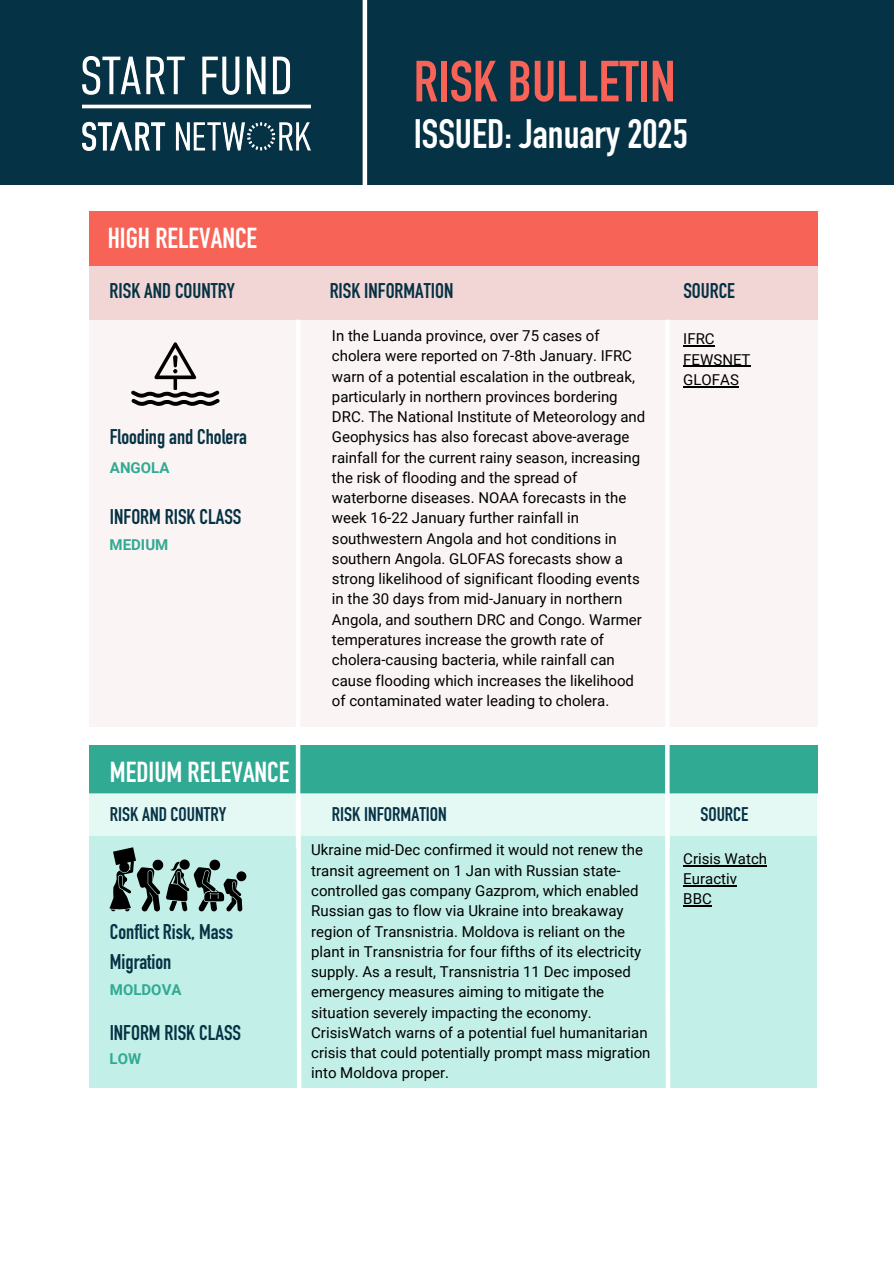
<style>
.page{position:relative;width:894px;height:1264px;background:#fff}
.page>*{position:absolute;margin:0;border:0;box-sizing:border-box;transform-origin:0 0}
.t1{font:700 57px "DIN Condensed";color:#f76357}
.t2{font:700 40.5px "DIN Condensed";color:#fff}
.t3{font:700 28.5px "DIN Condensed";color:#fff}
.t4{font:700 21px/29.2px "DIN Condensed";color:#053244}
.t5{font:700 19.5px "DIN Condensed";color:#053244}
.t6{font:15px/20.2px "Roboto";color:#000}
.t7{font:700 15px "Roboto";color:#30aa93}
</style>
<div class="page">
<div style="left:0;top:0;width:893px;height:185px;background:#053244"></div>
<div style="left:362px;top:0;width:5px;height:185px;background:#fff"></div>
<div style="left:89px;top:793px;width:728px;height:294px;background:#c2efe7"></div>
<svg style="left:292px;top:726px;width:11px;height:362px"></svg>
<svg style="left:661px;top:726px;width:11px;height:362px"></svg>
<div style="left:89px;top:320px;width:728px;height:406px;background:#fbf4f4"></div>
<img style="left:83px;top:56px;width:228px;height:95px">
<div style="left:89px;top:265px;width:728px;height:55px;background:#f2d6d6"></div>
<div style="left:89px;top:211px;width:728px;height:54px;background:#f76357"></div>
<div style="left:89px;top:745px;width:728px;height:48px;background:#30aa93"></div>
<div style="left:89px;top:793px;width:728px;height:42px;background:#e4f8f4"></div>
<hr style="left:665px;top:320px;width:4px;height:528px;background:#fff">
<hr style="left:296px;top:320px;width:4px;height:528px;background:#fff">
<svg style="left:131px;top:342px;width:89px;height:64px"></svg>
<svg style="left:109px;top:847px;width:137px;height:64px"></svg>
<hr style="left:683px;top:345px;width:31px;height:1px;background:#000">
<hr style="left:683px;top:366px;width:67px;height:1px;background:#000">
<hr style="left:683px;top:386px;width:55px;height:1px;background:#000">
<hr style="left:683px;top:865px;width:84px;height:1px;background:#000">
<hr style="left:683px;top:885px;width:53px;height:1px;background:#000">
<svg style="left:683px;top:905px;width:28px;height:1px"></svg>
<p class="t1" style="left:413px;top:61px;width:263px">RISK BULLETIN</p>
<p class="t2" style="left:413px;top:119px;width:275px">ISSUED: January 2025</p>
<h3 class="t3" style="left:108px;top:227px;width:151px">HIGH RELEVANCE</h3>
<p class="t4" style="left:110px;top:279px;width:127px">RISK AND COUNTRY</p>
<p class="t4" style="left:329px;top:279px;width:125px">RISK INFORMATION</p>
<h4 class="t4" style="left:683px;top:279px;width:53px">SOURCE</h4>
<p class="t3" style="left:125px;top:233px;width:151px">HIGH RELEVANCE</p>
<h2 class="t4" style="left:110px;top:425px;width:139px">Flooding and Cholera</h2>
<p class="t7" style="left:110px;top:459px;width:61px">ANGOLA</p>
<p class="t4" style="left:110px;top:504px;width:133px">INFORM RISK CLASS</p>
<p class="t7" style="left:110px;top:536px;width:60px">MEDIUM</p>
<h1 class="t6" style="left:332px;top:326px;width:315px">In the Luanda province, over 75 cases of cholera were reported on 7-8th January. IFRC warn of a potential escalation in the outbreak, particularly in northern provinces bordering DRC. The National Institute of Meteorology and Geophysics has also forecast above-average rainfall for the current rainy season, increasing the risk of flooding and the spread of waterborne diseases. NOAA forecasts in the week 16-22 January further rainfall in southwestern Angola and hot conditions in southern Angola. GLOFAS forecasts show a strong likelihood of significant flooding events in the 30 days from mid-January in northern Angola, and southern DRC and Congo. Warmer temperatures increase the growth rate of cholera-causing bacteria, while rainfall can cause flooding which increases the likelihood of contaminated water leading to cholera.</h1>
<h2 class="t6" style="left:683px;top:329px;width:69px">IFRC<br>FEWSNET<br>GLOFAS</h2>
<h5 class="t3" style="left:110px;top:761px;width:181px">MEDIUM RELEVANCE</h5>
<h3 class="t5" style="left:110px;top:807px;width:118px">RISK AND COUNTRY</h3>
<h5 class="t5" style="left:332px;top:807px;width:116px">RISK INFORMATION</h5>
<h6 class="t5" style="left:700px;top:807px;width:49px">SOURCE</h6>
<h2 class="t6" style="left:311px;top:840px;width:341px">Ukraine mid-Dec confirmed it would not renew the transit agreement on 1 Jan with Russian state&shy;controlled gas company Gazprom, which enabled Russian gas to flow via Ukraine into breakaway region of Transnistria. Moldova is reliant on the plant in Transnistria for four fifths of its electricity supply. As a result, Transnistria 11 Dec imposed emergency measures aiming to mitigate the situation severely impacting the economy.<br>CrisisWatch warns of a potential fuel humanitarian crisis that could potentially prompt mass migration into Moldova proper.</h2>
<h3 class="t6" style="left:683px;top:848px;width:85px">Crisis Watch</h3>
<h3 class="t6" style="left:683px;top:868px;width:55px">Euractiv</h3>
<h3 class="t6" style="left:683px;top:889px;width:30px">BBC</h3>
<p class="t4" style="left:110px;top:920px;width:125px">Conflict Risk, Mass<br>Migration</p>
<h3 class="t7" style="left:110px;top:981px;width:73px">MOLDOVA</h3>
<p class="t4" style="left:110px;top:1020px;width:133px">INFORM RISK CLASS</p>
<h3 class="t7" style="left:110px;top:1050px;width:33px">LOW</h3>
</div>
